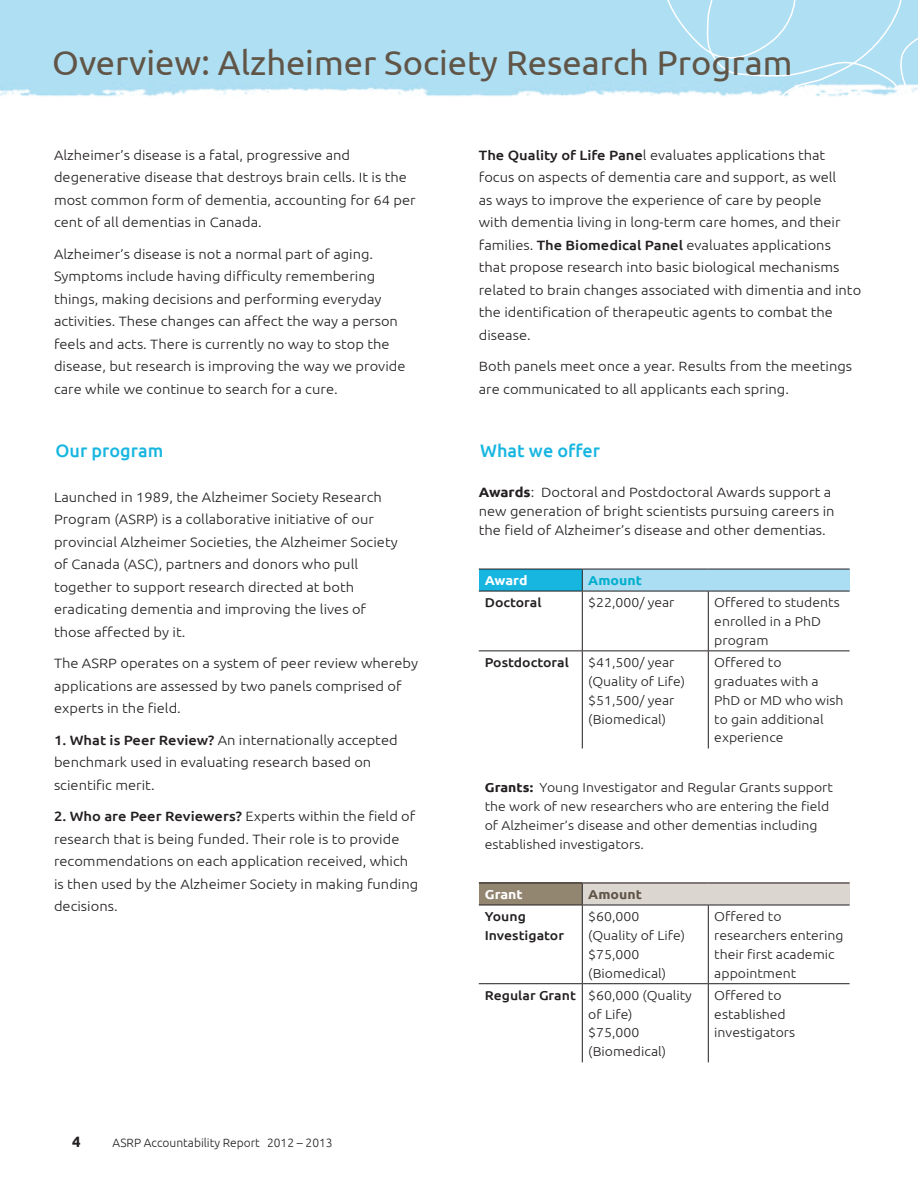
<style>
.page{position:relative;width:918px;height:1188px;background:#fff}
.page>*{position:absolute;margin:0;border:0;box-sizing:border-box;transform-origin:0 0}
.t1{font:34.5px "Ubuntu";color:#605547}
.t2{font:500 18px "Ubuntu";color:#16b6e1}
.t3{font:700 15px "Ubuntu";color:#231f20}
.t4{font:300 13.5px/22.5px "Ubuntu";color:#231f20;scale:1.09 1}
.t5{font:300 12.9px/18.9px "Ubuntu";color:#231f20;scale:1.09 1}
.t6{font:500 12.9px/18.9px "Ubuntu";color:#231f20;scale:1.09 1}
.t7{font:700 12.9px "Ubuntu";letter-spacing:-.005em;color:#fff;scale:1.09 1}
.t8{font:700 12.9px "Ubuntu";color:#00afcc;scale:1.09 1}
.t9{font:700 12.9px "Ubuntu";color:#605547;scale:1.09 1}
.t10{font:300 12px "Ubuntu";color:#231f20}
.s1{font-weight:500}
.s2{font-weight:700}
</style>
<div class="page">
<div style="left:0;top:0;width:663px;height:96px;background:#afdff3"></div>
<svg style="left:663px;top:0;width:255px;height:97px;background:#b7e2f4"></svg>
<div style="left:479px;top:569px;width:103px;height:22px;background:#16b6e1"></div>
<div style="left:582px;top:569px;width:268px;height:22px;background:#abddf3"></div>
<svg style="left:479px;top:592px;width:371px;height:156px"></svg>
<div style="left:479px;top:883px;width:103px;height:22px;background:#938671"></div>
<div style="left:582px;top:883px;width:268px;height:22px;background:#dbd6d0"></div>
<hr style="left:479px;top:569px;width:103px;height:1px;background:#231f20">
<hr style="left:582px;top:569px;width:126px;height:1px;background:#231f20">
<svg style="left:582px;top:569px;width:1px;height:22px"></svg>
<hr style="left:708px;top:569px;width:142px;height:1px;background:#231f20">
<hr style="left:479px;top:591px;width:103px;height:1px;background:#231f20">
<hr style="left:582px;top:591px;width:126px;height:1px;background:#231f20">
<hr style="left:582px;top:591px;width:1px;height:59px;background:#231f20">
<hr style="left:708px;top:591px;width:142px;height:1px;background:#231f20">
<hr style="left:708px;top:591px;width:1px;height:59px;background:#231f20">
<hr style="left:479px;top:650px;width:103px;height:1px;background:#231f20">
<hr style="left:582px;top:650px;width:126px;height:1px;background:#231f20">
<hr style="left:582px;top:651px;width:1px;height:97px;background:#231f20">
<hr style="left:708px;top:650px;width:142px;height:1px;background:#231f20">
<hr style="left:708px;top:651px;width:1px;height:97px;background:#231f20">
<hr style="left:582px;top:905px;width:1px;height:78px;background:#231f20">
<hr style="left:708px;top:905px;width:1px;height:78px;background:#231f20">
<hr style="left:479px;top:983px;width:103px;height:1px;background:#231f20">
<hr style="left:582px;top:983px;width:126px;height:1px;background:#231f20">
<hr style="left:582px;top:984px;width:1px;height:78px;background:#231f20">
<hr style="left:708px;top:983px;width:142px;height:1px;background:#231f20">
<hr style="left:708px;top:984px;width:1px;height:78px;background:#231f20">
<hr style="left:479px;top:883px;width:103px;height:1px;background:#231f20">
<hr style="left:582px;top:883px;width:126px;height:1px;background:#231f20">
<svg style="left:582px;top:883px;width:1px;height:22px"></svg>
<hr style="left:708px;top:883px;width:142px;height:1px;background:#231f20">
<hr style="left:479px;top:905px;width:103px;height:1px;background:#231f20">
<hr style="left:582px;top:905px;width:126px;height:1px;background:#231f20">
<hr style="left:708px;top:905px;width:142px;height:1px;background:#231f20">
<h1 class="t1" style="left:52px;top:42px;width:742px">Overview: Alzheimer Society Research Program</h1>
<p class="t4" style="left:54px;top:143px;width:333px">Alzheimer’s disease is a fatal, progressive and degenerative disease that destroys brain cells. It is the most common form of dementia, accounting for 64 per cent of all dementias in Canada.</p>
<p class="t4" style="left:54px;top:242px;width:324px">Alzheimer’s disease is not a normal part of aging.<br>Symptoms include having difficulty remembering things, making decisions and performing everyday activities. These changes can affect the way a person feels and acts. There is currently no way to stop the disease, but research is improving the way we provide care while we continue to search for a cure.</p>
<h2 class="t2" style="left:56px;top:439px;width:109px">Our program</h2>
<p class="t4" style="left:54px;top:485px;width:317px">Launched in 1989, the Alzheimer Society Research Program (ASRP) is a collaborative initiative of our provincial Alzheimer Societies, the Alzheimer Society of Canada (ASC), partners and donors who pull together to support research directed at both eradicating dementia and improving the lives of those affected by it.</p>
<p class="t4" style="left:54px;top:652px;width:336px">The ASRP operates on a system of peer review whereby applications are assessed by two panels comprised of experts in the field.</p>
<p class="t4" style="left:54px;top:729px;width:317px"><span class="s1">1. What is Peer Review?</span> An internationally accepted benchmark used in evaluating research based on scientific merit.</p>
<p class="t4" style="left:54px;top:805px;width:336px"><span class="s1">2. Who are Peer Reviewers?</span> Experts within the field of research that is being funded. Their role is to provide recommendations on each application received, which is then used by the Alzheimer Society in making funding decisions.</p>
<p class="t3" style="left:72px;top:1133px;width:10px">4</p>
<p class="t10" style="left:113px;top:1136px;width:222px">ASRP Accountability Report 2012 – 2013</p>
<p class="t4" style="left:479px;top:144px;width:352px"><span class="s1">The Quality of Life Pane</span>l evaluates applications that focus on aspects of dementia care and support, as well<br>as ways to improve the experience of care by people<br>with dementia living in long-term care homes, and their families. <span class="s1">The Biomedical Panel</span> evaluates applications that propose research into basic biological mechanisms related to brain changes associated with dimentia and into the identification of therapeutic agents to combat the disease.</p>
<p class="t4" style="left:479px;top:355px;width:344px">Both panels meet once a year. Results from the meetings are communicated to all applicants each spring.</p>
<h2 class="t2" style="left:480px;top:439px;width:121px">What we offer</h2>
<p class="t4" style="left:479px;top:483px;width:328px;line-height:18.9px"><span class="s2">Awards</span>: Doctoral and Postdoctoral Awards support a new generation of bright scientists pursuing careers in the field of Alzheimer’s disease and other dementias.</p>
<p class="t7" style="left:485px;top:573px;width:41px">Award</p>
<p class="t8" style="left:588px;top:573px;width:51px">Amount</p>
<p class="t6" style="left:485px;top:593px;width:54px">Doctoral</p>
<p class="t5" style="left:588px;top:593px;width:81px">$22,000/ year</p>
<p class="t5" style="left:714px;top:593px;width:117px">Offered to students enrolled in a PhD program</p>
<p class="t6" style="left:485px;top:652px;width:79px">Postdoctoral</p>
<p class="t5" style="left:588px;top:653px;width:90px">$41,500/ year (Quality of Life) $51,500/ year (Biomedical)</p>
<p class="t5" style="left:714px;top:653px;width:120px">Offered to graduates with a<br>PhD or MD who wish to gain additional experience</p>
<p class="t5" style="left:485px;top:778px;width:321px"><span class="s2">Grants:</span> Young Investigator and Regular Grants support the work of new researchers who are entering the field of Alzheimer’s disease and other dementias including established investigators.</p>
<p class="t7" style="left:485px;top:887px;width:36px">Grant</p>
<p class="t9" style="left:588px;top:887px;width:51px">Amount</p>
<p class="t6" style="left:485px;top:906px;width:74px">Young<br>I nvestigator</p>
<p class="t5" style="left:588px;top:907px;width:90px">$60,000 (Quality of Life) $75,000 (Biomedical)</p>
<p class="t5" style="left:714px;top:907px;width:120px">Offered to researchers entering their first academic appointment</p>
<p class="t5" style="left:588px;top:985px;width:97px;text-indent:-104px"><span class="s1">Regular Grant</span> $60,000 (Quality of Life)<br>$75,000 (Biomedical)</p>
<p class="t5" style="left:714px;top:985px;width:76px">Offered to established investigators</p>
</div>
